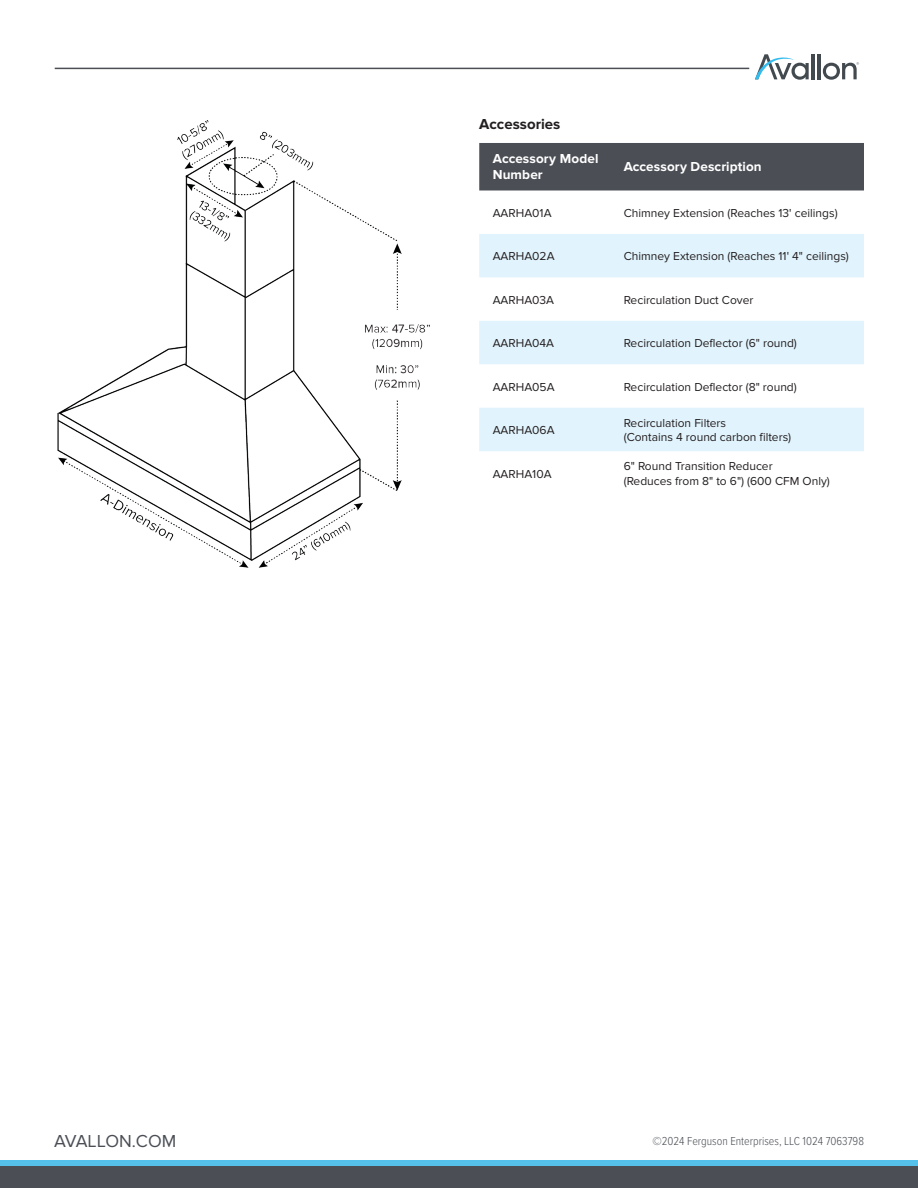
<style>
.page{position:relative;width:918px;height:1188px;background:#fff}
.page>*{position:absolute;margin:0;border:0;box-sizing:border-box;transform-origin:0 0}
.t1{font:18px "Proxima Nova";color:#4b4f55}
.t2{font:700 15px "Proxima Nova";color:#231f20}
.t3{font:700 13.5px/16.2px "Proxima Nova";letter-spacing:.01em;color:#fff}
.t4{font:12px/14.4px "Proxima Nova";color:#231f20}
.t5{font:300 12px "Proxima Nova Cond";color:#4b4f55}
.t6{font:5.4px "Proxima Nova";color:#434a4f}
</style>
<div class="page">
<div style="left:0;top:1160px;width:918px;height:28px;background:#55c1ea"></div>
<div style="left:0;top:1166px;width:918px;height:22px;background:#4b4f55"></div>
<hr style="left:55px;top:68px;width:694px;height:1px;background:#4b4f55">
<svg style="left:755px;top:54px;width:54px;height:26px"></svg>
<hr style="left:812px;top:54px;width:3px;height:25px;background:#434a4f">
<hr style="left:818px;top:54px;width:3px;height:25px;background:#434a4f">
<svg style="left:823px;top:63px;width:34px;height:17px"></svg>
<div style="left:479px;top:143px;width:385px;height:47px;background:#4b4f55"></div>
<svg style="left:479px;top:234px;width:385px;height:217px;fill:#e1f3fc"></svg>
<img style="left:57px;top:120px;width:373px;height:448px">
<h1 class="t1" style="left:54px;top:1130px;width:124px">AVALLON.COM</h1>
<p class="t6" style="left:857px;top:60px;width:4px">®</p>
<p class="t2" style="left:479px;top:116px;width:83px">Accessories</p>
<p class="t3" style="left:493px;top:150px;width:107px">Accessory Model<br>Number</p>
<p class="t3" style="left:624px;top:159px;width:140px">Accessory Description</p>
<p class="t4" style="left:493px;top:206px;width:60px">AARHA01A</p>
<p class="t4" style="left:624px;top:206px;width:215px">Chimney Extension (Reaches 13' ceilings)</p>
<p class="t4" style="left:493px;top:249px;width:63px">AARHA02A</p>
<p class="t4" style="left:624px;top:249px;width:227px">Chimney Extension (Reaches 11' 4" ceilings)</p>
<p class="t4" style="left:493px;top:293px;width:63px">AARHA03A</p>
<p class="t4" style="left:624px;top:293px;width:131px">Recirculation Duct Cover</p>
<p class="t4" style="left:493px;top:336px;width:63px">AARHA04A</p>
<p class="t4" style="left:624px;top:336px;width:175px">Recirculation Deflector (6" round)</p>
<p class="t4" style="left:493px;top:380px;width:63px">AARHA05A</p>
<p class="t4" style="left:624px;top:380px;width:175px">Recirculation Deflector (8" round)</p>
<p class="t4" style="left:493px;top:423px;width:63px">AARHA06A</p>
<p class="t4" style="left:624px;top:416px;width:169px">Recirculation Filters<br>(Contains 4 round carbon filters)</p>
<p class="t4" style="left:493px;top:467px;width:60px">AARHA10A</p>
<p class="t4" style="left:624px;top:459px;width:208px">6" Round Transition Reducer<br>(Reduces from 8" to 6") (600 CFM Only)</p>
<p class="t5" style="left:652px;top:1132px;width:213px">©2024 Ferguson Enterprises, LLC 1024 7063798</p>
</div>
